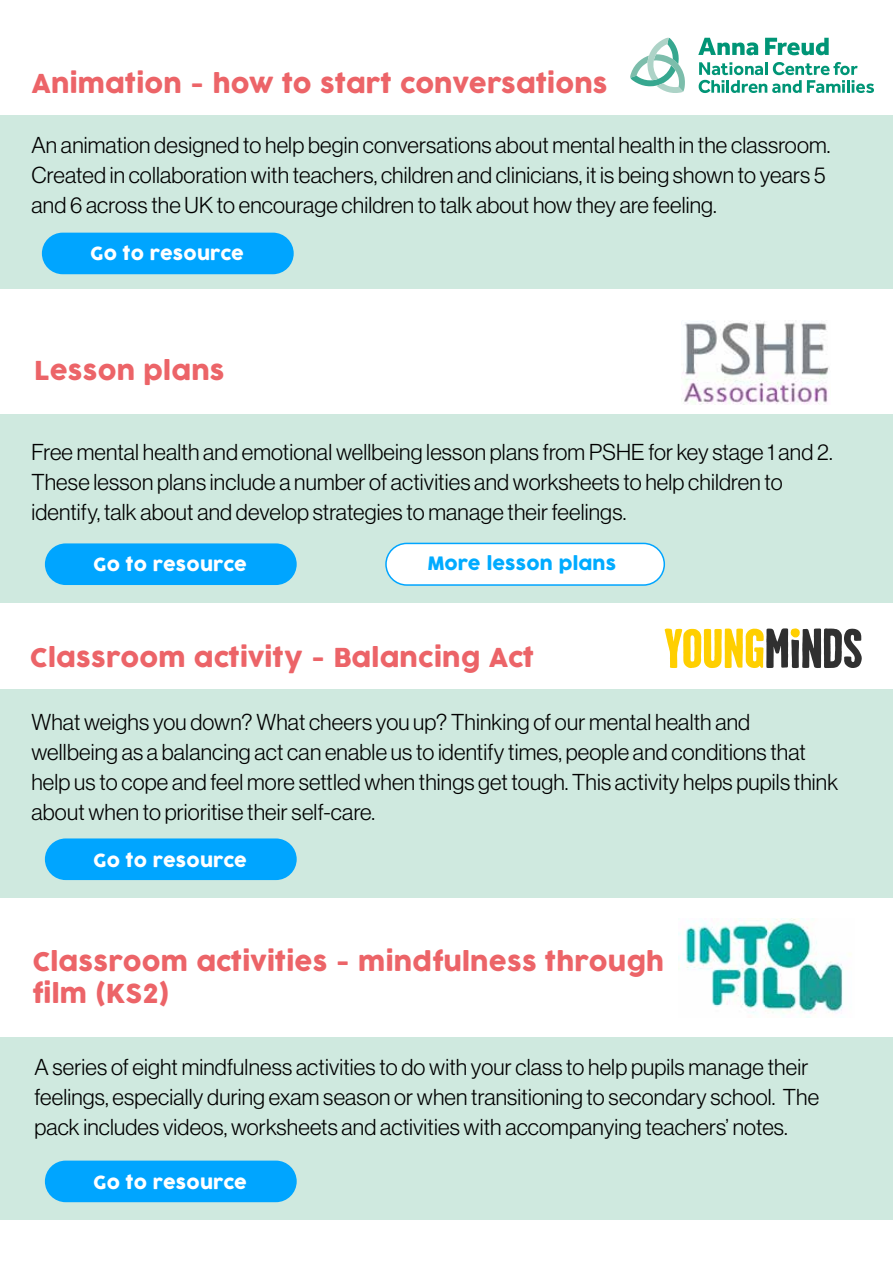
<style>
.page{position:relative;width:893px;height:1263px;background:#fff}
.page>*{position:absolute;margin:0;border:0;box-sizing:border-box;transform-origin:0 0}
.t1{font:25.5px/31.5px "Cocogoose";letter-spacing:.01em;color:#ec6468}
.t2{font:22.5px/30px "N Haas Grotesk DS Pro 45 Lt";letter-spacing:.01em;color:#000}
.t3{font:18px "Cocogoose";letter-spacing:.01em;color:#fff}
.t4{font:18px "Cocogoose";letter-spacing:.01em;color:#00abff}
</style>
<div class="page">
<div style="left:0;top:414px;width:893px;height:189px;background:#cfe9df"></div>
<div style="left:386px;top:543px;width:278px;height:42px;background:#fff;border-radius:21px"></div>
<div style="left:385px;top:543px;width:280px;height:43px;border:2px solid #00a5ff;border-radius:21px"></div>
<div style="left:0;top:116px;width:893px;height:173px;background:#cfe9df"></div>
<div style="left:42px;top:233px;width:252px;height:41px;background:#00a5ff;border-radius:21px"></div>
<div style="left:45px;top:543px;width:252px;height:42px;background:#00a5ff;border-radius:21px"></div>
<div style="left:0;top:690px;width:893px;height:208px;background:#cfe9df"></div>
<div style="left:45px;top:838px;width:252px;height:42px;background:#00a5ff;border-radius:21px"></div>
<div style="left:0;top:1037px;width:893px;height:183px;background:#cfe9df"></div>
<div style="left:45px;top:1160px;width:252px;height:42px;background:#00a5ff;border-radius:21px"></div>
<svg style="left:665px;top:628px;width:197px;height:40px"></svg>
<img style="left:679px;top:918px;width:172px;height:99px">
<svg style="left:698px;top:38px;width:60px;height:17px"></svg>
<svg style="left:765px;top:38px;width:64px;height:17px"></svg>
<svg style="left:699px;top:62px;width:175px;height:31px"></svg>
<svg style="left:630px;top:38px;width:55px;height:55px"></svg>
<img style="left:682px;top:321px;width:147px;height:83px">
<p class="t1" style="left:31px;top:69px;width:578px">Animation - how to start conversations</p>
<p class="t2" style="left:31px;top:130px;width:800px">An animation designed to help begin conversations about mental health in the classroom.<br>Created in collaboration with teachers, children and clinicians, it is being shown to years 5 and 6 across the UK to encourage children to talk about how they are feeling.</p>
<p class="t3" style="left:90px;top:241px;width:155px">Go to resource</p>
<p class="t1" style="left:34px;top:356px;width:192px">Lesson plans</p>
<p class="t2" style="left:31px;top:437px;width:803px">Free mental health and emotional wellbeing lesson plans from PSHE for key stage 1 and 2.<br>These lesson plans include a number of activities and worksheets to help children to identify, talk about and develop strategies to manage their feelings.</p>
<p class="t3" style="left:93px;top:551px;width:155px">Go to resource</p>
<p class="t4" style="left:427px;top:551px;width:190px">More lesson plans</p>
<p class="t1" style="left:30px;top:643px;width:506px">Classroom activity - Balancing Act</p>
<p class="t2" style="left:31px;top:707px;width:808px">What weighs you down? What cheers you up? Thinking of our mental health and wellbeing as a balancing act can enable us to identify times, people and conditions that help us to cope and feel more settled when things get tough. This activity helps pupils think about when to prioritise their self-care.</p>
<p class="t3" style="left:93px;top:848px;width:155px">Go to resource</p>
<p class="t1" style="left:32px;top:947px;width:633px">Classroom activities - mindfulness through film (KS2)</p>
<p class="t2" style="left:34px;top:1052px;width:786px">A series of eight mindfulness activities to do with your class to help pupils manage their feelings, especially during exam season or when transitioning to secondary school. The pack includes videos, worksheets and activities with accompanying teachers’ notes.</p>
<p class="t3" style="left:93px;top:1170px;width:155px">Go to resource</p>
</div>
